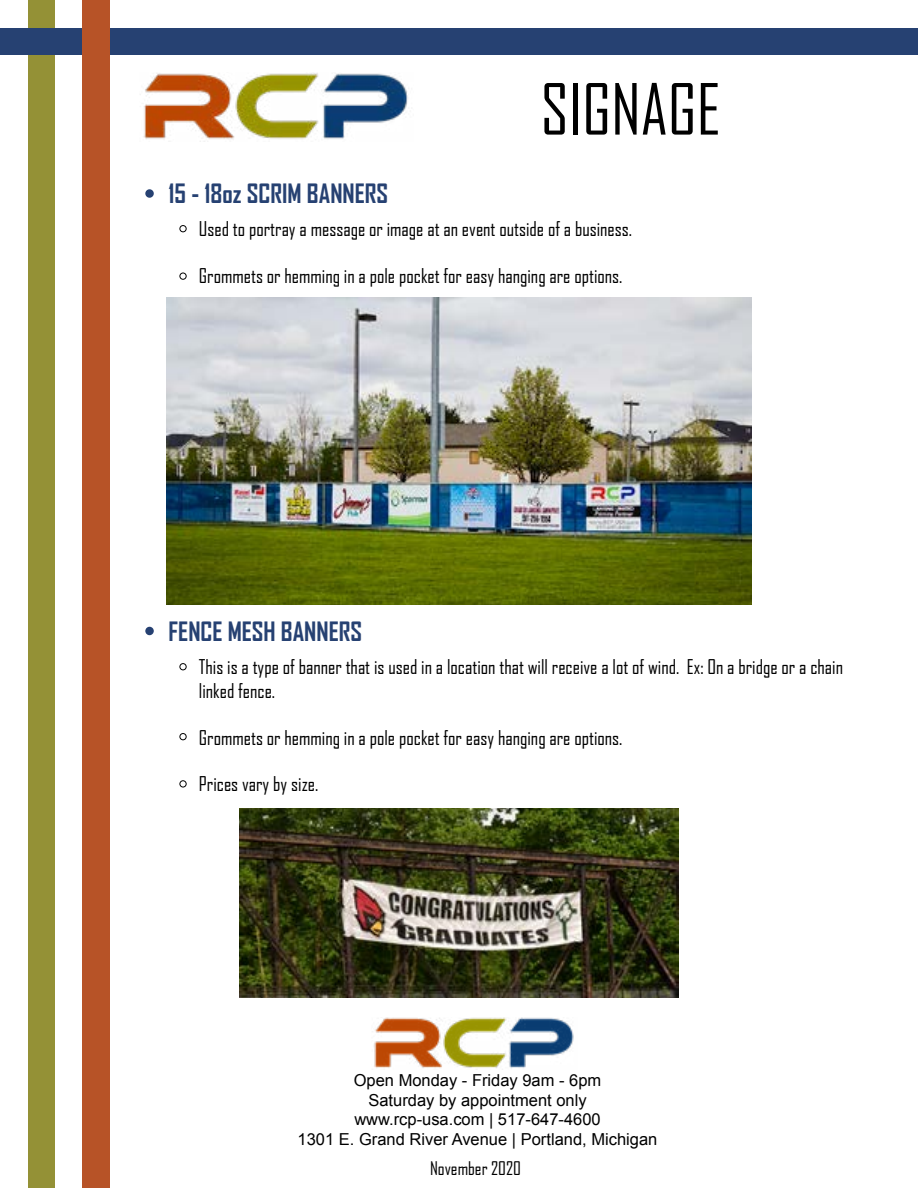
<style>
.page{position:relative;width:918px;height:1188px;background:#fff}
.page>*{position:absolute;margin:0;border:0;box-sizing:border-box;transform-origin:0 0}
.t1{font:67.5px "Agency FB";color:#000}
.t2{font:700 25.5px "Agency FB";color:#264172}
.t3{font:19.5px/23.4px "Agency FB";color:#000}
.t4{font:18px "Agency FB";color:#000}
.t5{font:16.5px/19.8px "Arial";color:#000;text-align:center}
</style>
<div class="page">
<img style="left:143px;top:73px;width:265px;height:69px">
<img style="left:374px;top:1017px;width:200px;height:52px">
<div style="left:28px;top:0;width:27px;height:1188px;background:#949136"></div>
<div style="left:0;top:28px;width:918px;height:27px;background:#264172"></div>
<div style="left:83px;top:0;width:27px;height:1188px;background:#b75327"></div>
<div style="left:145px;top:189px;width:9px;height:9px;background:#264172;border-radius:50%"></div>
<div style="left:180px;top:225px;width:7px;height:7px;border:1px solid #000;border-radius:50%"></div>
<div style="left:180px;top:273px;width:7px;height:7px;border:1px solid #000;border-radius:50%"></div>
<img style="left:167px;top:298px;width:584px;height:306px">
<div style="left:145px;top:627px;width:9px;height:8px;background:#264172;border-radius:50%"></div>
<div style="left:180px;top:663px;width:7px;height:7px;border:1px solid #000;border-radius:50%"></div>
<div style="left:180px;top:733px;width:7px;height:7px;border:1px solid #000;border-radius:50%"></div>
<div style="left:180px;top:780px;width:7px;height:7px;border:1px solid #000;border-radius:50%"></div>
<img style="left:240px;top:808px;width:438px;height:190px">
<h1 class="t1" style="left:541px;top:68px;width:182px">SIGNAGE</h1>
<h2 class="t2" style="left:169px;top:178px;width:221px">15 - 18oz SCRIM BANNERS</h2>
<p class="t3" style="left:199px;top:217px;width:435px">Used to portray a message or image at an event outside of a business.</p>
<p class="t3" style="left:199px;top:264px;width:425px">Grommets or hemming in a pole pocket for easy hanging are options.</p>
<h2 class="t2" style="left:169px;top:615px;width:195px">FENCE MESH BANNERS</h2>
<p class="t3" style="left:199px;top:655px;width:646px">This is a type of banner that is used in a location that will receive a lot of wind. Ex: On a bridge or a chain linked fence.</p>
<p class="t3" style="left:199px;top:725px;width:425px">Grommets or hemming in a pole pocket for easy hanging are options.</p>
<p class="t3" style="left:199px;top:772px;width:121px">Prices vary by size.</p>
<p class="t5" style="left:298px;top:1070px;width:361px">Open Monday - Friday 9am - 6pm<br>Saturday by appointment only<br>www.rcp-usa.com | 517-647-4600<br>1301 E. Grand River Avenue | Portland, Michigan</p>
<p class="t4" style="left:430px;top:1157px;width:92px">November 2020</p>
</div>
